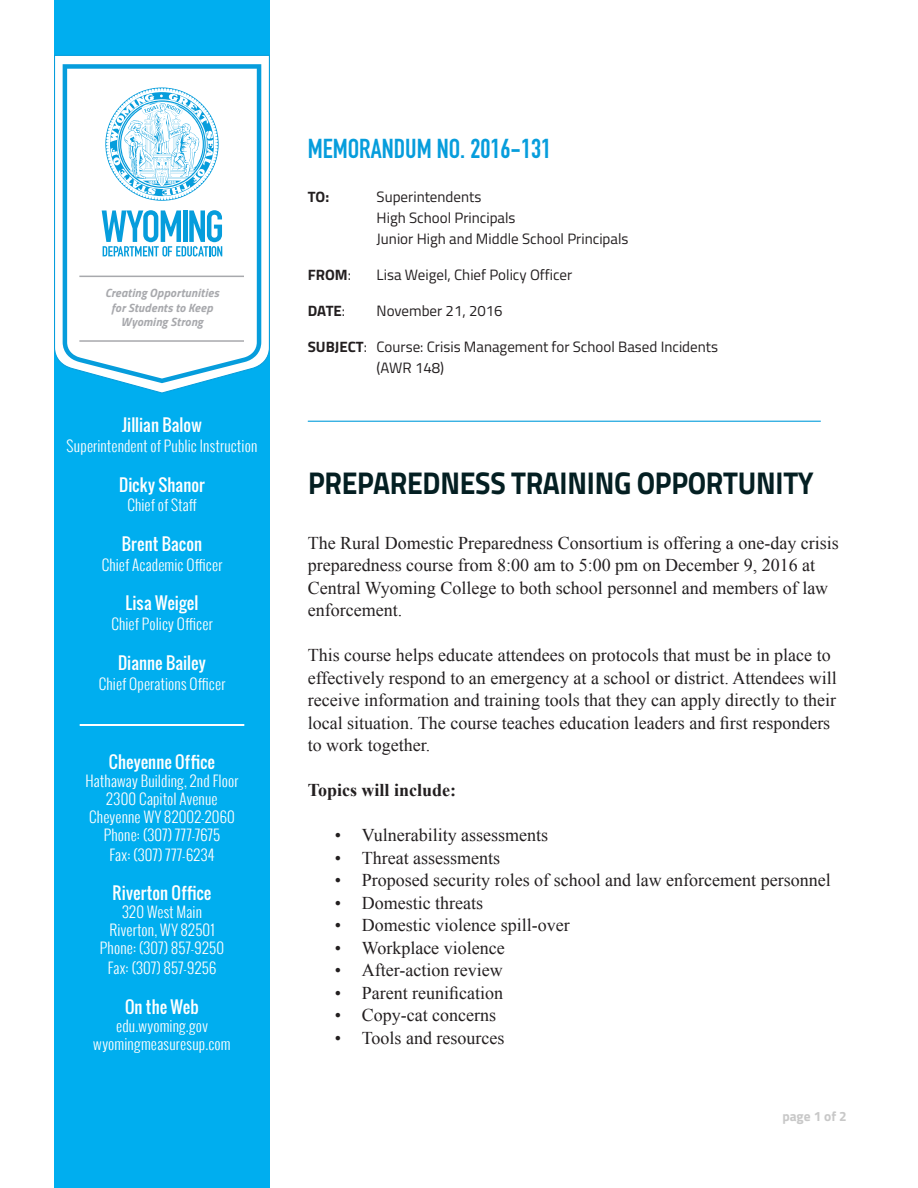
<style>
.page{position:relative;width:918px;height:1188px;background:#fff}
.page>*{position:absolute;margin:0;border:0;box-sizing:border-box;transform-origin:0 0}
.Headline{font:700 31.5px "Titillium Web";letter-spacing:-.01em;color:#041f22;scale:.9 1}
.Section_Title{font:27px "DIN Engschrift Std";color:#069ddc}
.t1{font:18px/22.5px "Times New Roman";color:#231f20}
.t2{font:700 18px "Times New Roman";color:#231f20}
.Subhead{font:16.5px "Oswald";letter-spacing:.005em;color:#fff}
.Subhead-2{font:300 15px "Oswald";letter-spacing:.015em;color:#fff}
.Emphasis{font:15px "Titillium Web";color:#231f20}
.Emphasis-2{font:700 15px "Titillium Web";color:#231f20}
.t3{font:700 13.5px "Titillium Web";color:#c8c8c8}
.Subhead-3{font:italic 700 12px "Titillium Web";letter-spacing:.015em;color:#a8a9ad}
.s1{font-weight:400}
.s2{font-weight:700}
</style>
<div class="page">
<div style="left:54px;top:0;width:216px;height:1188px;background:#00aeef"></div>
<svg style="left:54px;top:55px;width:216px;height:338px;fill:#fff"></svg>
<svg style="left:63px;top:64px;width:198px;height:319px;background:#dff2fa"></svg>
<hr style="left:79px;top:276px;width:165px;height:1px;background:#a8a9ad">
<hr style="left:79px;top:340px;width:165px;height:2px;background:#a8a9ad">
<hr style="left:308px;top:421px;width:513px;height:1px;background:#069ddc">
<svg style="left:102px;top:210px;width:120px;height:46px;background:#82cded"></svg>
<svg style="left:105px;top:87px;width:114px;height:114px;background:#c4e7f6"></svg>
<hr style="left:80px;top:724px;width:164px;height:1px;background:#fff">
<hr style="left:80px;top:725px;width:164px;height:1px;background:#fff">
<p class="Subhead-3" style="left:105px;top:284px;width:115px">Creating Opportunities</p>
<p class="Subhead-3" style="left:111px;top:298px;width:103px">for Students to Keep</p>
<p class="Subhead-3" style="left:121px;top:312px;width:84px">Wyoming Strong</p>
<p class="Subhead" style="left:122px;top:413px;width:81px">Jillian Balow</p>
<p class="Subhead-2" style="left:67px;top:435px;width:192px">Superintendent of Public Instruction</p>
<p class="Subhead" style="left:119px;top:472px;width:87px">Dicky Shanor</p>
<p class="Subhead-2" style="left:127px;top:494px;width:71px">Chief of Staff</p>
<p class="Subhead" style="left:122px;top:532px;width:82px">Brent Bacon</p>
<p class="Subhead-2" style="left:102px;top:554px;width:122px">Chief Academic Officer</p>
<p class="Subhead" style="left:126px;top:591px;width:74px">Lisa Weigel</p>
<p class="Subhead-2" style="left:111px;top:613px;width:103px">Chief Policy Officer</p>
<p class="Subhead" style="left:118px;top:650px;width:89px">Dianne Bailey</p>
<p class="Subhead-2" style="left:99px;top:672px;width:128px">Chief Operations Officer</p>
<p class="Subhead" style="left:109px;top:749px;width:108px">Cheyenne Office</p>
<p class="Subhead-2" style="left:86px;top:770px;width:154px">Hathaway Building, 2nd Floor</p>
<p class="Subhead-2" style="left:106px;top:788px;width:113px">2300 Capitol Avenue</p>
<p class="Subhead-2" style="left:89px;top:806px;width:147px">Cheyenne WY 82002-2060</p>
<p class="Subhead-2" style="left:104px;top:824px;width:118px">Phone: (307) 777-7675</p>
<p class="Subhead-2" style="left:110px;top:843px;width:106px">Fax: (307) 777-6234</p>
<p class="Subhead" style="left:113px;top:881px;width:100px">Riverton Office</p>
<p class="Subhead-2" style="left:122px;top:901px;width:81px">320 West Main</p>
<p class="Subhead-2" style="left:109px;top:919px;width:107px">Riverton, WY 82501</p>
<p class="Subhead-2" style="left:100px;top:937px;width:126px">Phone: (307) 857-9250</p>
<p class="Subhead-2" style="left:108px;top:957px;width:110px">Fax: (307) 857-9256</p>
<p class="Subhead" style="left:125px;top:994px;width:75px">On the Web</p>
<p class="Subhead-2" style="left:116px;top:1014px;width:93px">edu.wyoming.gov</p>
<p class="Subhead-2" style="left:93px;top:1032px;width:139px">wyomingmeasuresup.com</p>
<p class="Section_Title" style="left:308px;top:133px;width:245px">MEMORANDUM NO. 2016-131</p>
<p class="Emphasis-2" style="left:308px;top:185px;width:23px">TO:</p>
<p class="Emphasis" style="left:377px;top:185px;width:106px">Superintendents</p>
<p class="Emphasis" style="left:377px;top:206px;width:140px">High School Principals</p>
<p class="Emphasis" style="left:377px;top:227px;width:253px">Junior High and Middle School Principals</p>
<p class="Emphasis-2" style="left:308px;top:263px;width:45px">FROM<span class="s1">:</span></p>
<p class="Emphasis" style="left:377px;top:263px;width:197px">Lisa Weigel, Chief Policy Officer</p>
<p class="Emphasis-2" style="left:308px;top:299px;width:39px">DATE<span class="s1">:</span></p>
<p class="Emphasis" style="left:377px;top:299px;width:128px">November 21, 2016</p>
<p class="Emphasis" style="left:308px;top:335px;width:412px"><span class="s2">SUBJECT</span>: Course: Crisis Management for School Based Incidents</p>
<p class="Emphasis" style="left:377px;top:356px;width:69px">(AWR 148)</p>
<p class="Headline" style="left:308px;top:459px;width:563px">PREPAREDNESS TRAINING OPPORTUNITY</p>
<p class="t1" style="left:308px;top:531px;width:533px">The Rural Domestic Preparedness Consortium is offering a one-day crisis preparedness course from 8:00 am to 5:00 pm on December 9, 2016 at Central Wyoming College to both school personnel and members of law enforcement.</p>
<p class="t1" style="left:308px;top:644px;width:531px">This course helps educate attendees on protocols that must be in place to effectively respond to an emergency at a school or district. Attendees will receive information and training tools that they can apply directly to their local situation. The course teaches education leaders and first responders to work together.</p>
<p class="t2" style="left:308px;top:778px;width:150px">Topics will include:</p>
<p class="t1" style="left:335px;top:824px;width:215px">• Vulnerability assessments</p>
<p class="t1" style="left:335px;top:846px;width:167px">• Threat assessments</p>
<p class="t1" style="left:335px;top:869px;width:497px">• Proposed security roles of school and law enforcement personnel</p>
<p class="t1" style="left:335px;top:891px;width:150px">• Domestic threats</p>
<p class="t1" style="left:335px;top:914px;width:236px">• Domestic violence spill-over</p>
<p class="t1" style="left:335px;top:936px;width:172px">• Workplace violence</p>
<p class="t1" style="left:335px;top:959px;width:170px">• After-action review</p>
<p class="t1" style="left:335px;top:981px;width:170px">• Parent reunification</p>
<p class="t1" style="left:335px;top:1004px;width:163px">• Copy-cat concerns</p>
<p class="t1" style="left:335px;top:1026px;width:171px">• Tools and resources</p>
<p class="t3" style="left:782px;top:1106px;width:66px">page 1 of 2</p>
</div>
